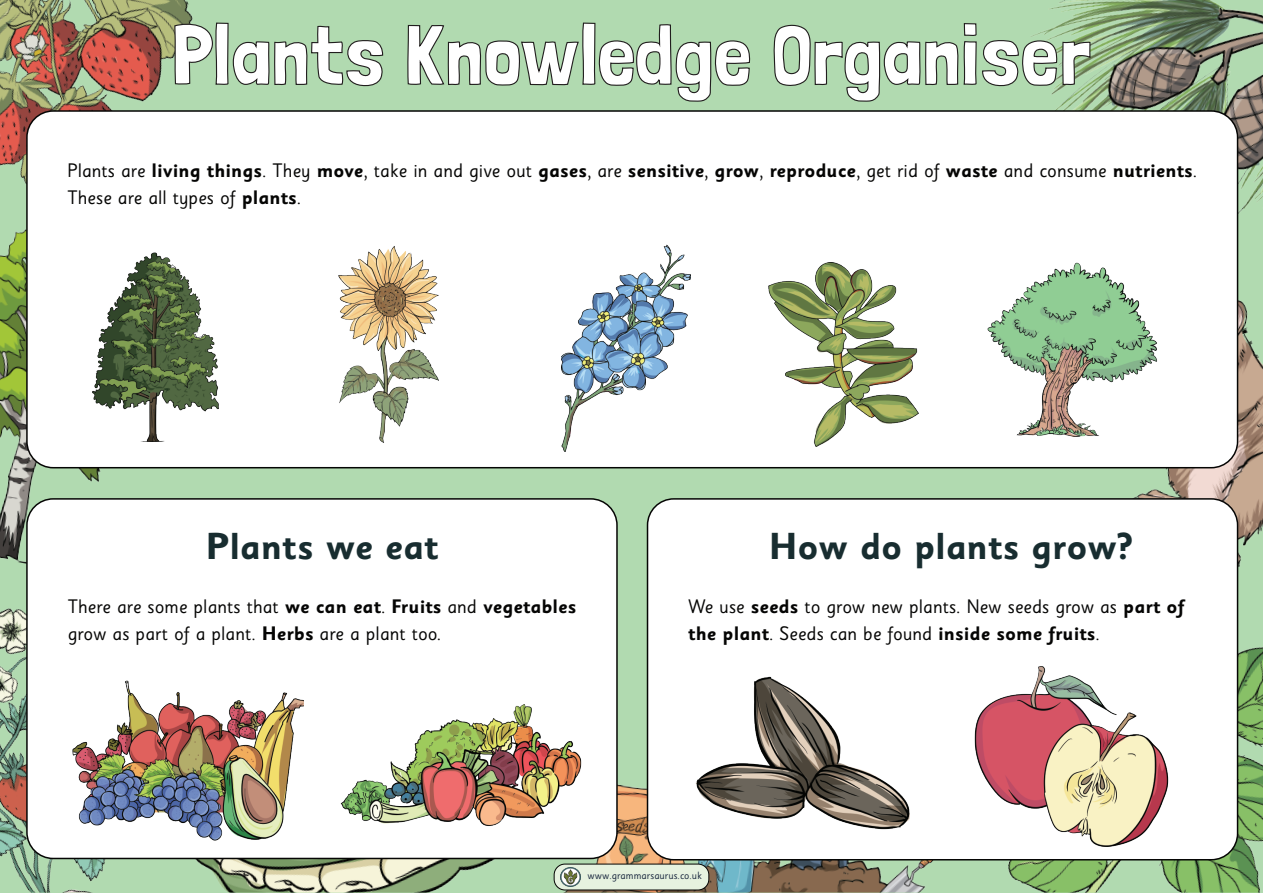
<style>
.page{position:relative;width:1263px;height:893px;background:#b1dab0}
.page>*{position:absolute;margin:0;border:0;box-sizing:border-box;transform-origin:0 0}
.t1{font:84px "Londrina Solid";color:#fff}
.t2{font:700 37.5px "Sassoon Sans Rg";letter-spacing:-.01em;color:#182d30}
.t3{font:19.5px/27px "Sassoon Sans Rg";color:#050504}
.t4{font:10.5px "Sassoon Sans Rg";color:#19273e}
.s1{font-weight:700}
</style>
<div class="page">
<img style="left:1051px;top:0;width:212px;height:240px">
<img style="left:0;top:0;width:193px;height:184px">
<img style="left:1082px;top:259px;width:181px;height:304px">
<img style="left:0;top:229px;width:159px;height:330px">
<img style="left:255px;top:859px;width:285px;height:34px">
<img style="left:994px;top:563px;width:269px;height:330px">
<img style="left:540px;top:572px;width:454px;height:321px">
<img style="left:0;top:559px;width:255px;height:334px">
<div style="left:27px;top:111px;width:1210px;height:357px;background:#fff;border-radius:26px"></div>
<div style="left:26px;top:110px;width:1212px;height:358px;border:2px solid #050504;border-radius:26px"></div>
<div style="left:27px;top:499px;width:590px;height:359px;background:#fff;border-radius:26px"></div>
<div style="left:26px;top:498px;width:592px;height:361px;border:2px solid #050504;border-radius:26px"></div>
<div style="left:647px;top:499px;width:590px;height:361px;background:#fff;border-radius:26px"></div>
<div style="left:647px;top:498px;width:591px;height:362px;border:2px solid #050504;border-radius:26px"></div>
<svg style="left:174px;top:22px;width:210px;height:64px"></svg>
<svg style="left:407px;top:22px;width:343px;height:80px"></svg>
<svg style="left:774px;top:22px;width:317px;height:80px"></svg>
<img style="left:340px;top:704px;width:242px;height:122px">
<img style="left:72px;top:681px;width:232px;height:160px">
<img style="left:974px;top:666px;width:195px;height:181px">
<img style="left:695px;top:676px;width:215px;height:154px">
<div style="left:554px;top:864px;width:155px;height:26px;background:#e6f2df;border-radius:11px"></div>
<div style="left:554px;top:864px;width:155px;height:26px;border:1px solid #050504;border-radius:11px"></div>
<img style="left:561px;top:867px;width:19px;height:20px">
<img style="left:769px;top:262px;width:149px;height:184px">
<img style="left:338px;top:246px;width:101px;height:197px">
<img style="left:562px;top:244px;width:128px;height:207px">
<img style="left:92px;top:252px;width:126px;height:189px">
<img style="left:987px;top:262px;width:170px;height:175px">
<h1 class="t1" style="left:172px;top:5px;width:920px">Plants Knowledge Organiser</h1>
<p class="t3" style="left:67px;top:157px;width:1131px">Plants are <span class="s1">living things</span>. They <span class="s1">move</span>, take in and give out <span class="s1">gases</span>, are <span class="s1">sensitive</span>, <span class="s1">grow</span>, <span class="s1">reproduce</span>, get rid of <span class="s1">waste</span> and consume <span class="s1">nutrients</span>.<br>These are all types of <span class="s1">plants</span>.</p>
<h2 class="t2" style="left:205px;top:526px;width:235px">Plants we eat</h2>
<h2 class="t2" style="left:769px;top:526px;width:365px">How do plants grow?</h2>
<p class="t3" style="left:68px;top:593px;width:510px">There are some plants that <span class="s1">we can eat</span>. <span class="s1">Fruits</span> and <span class="s1">vegetables </span>grow as part of a plant. <span class="s1">Herbs</span> are a plant too.</p>
<p class="t3" style="left:688px;top:593px;width:497px">We use <span class="s1">seeds</span> to grow new plants. New seeds grow as <span class="s1">part of the plant</span>. Seeds can be found <span class="s1">inside some fruits</span>.</p>
<p class="t4" style="left:588px;top:870px;width:116px">www.grammarsaurus.co.uk</p>
</div>
